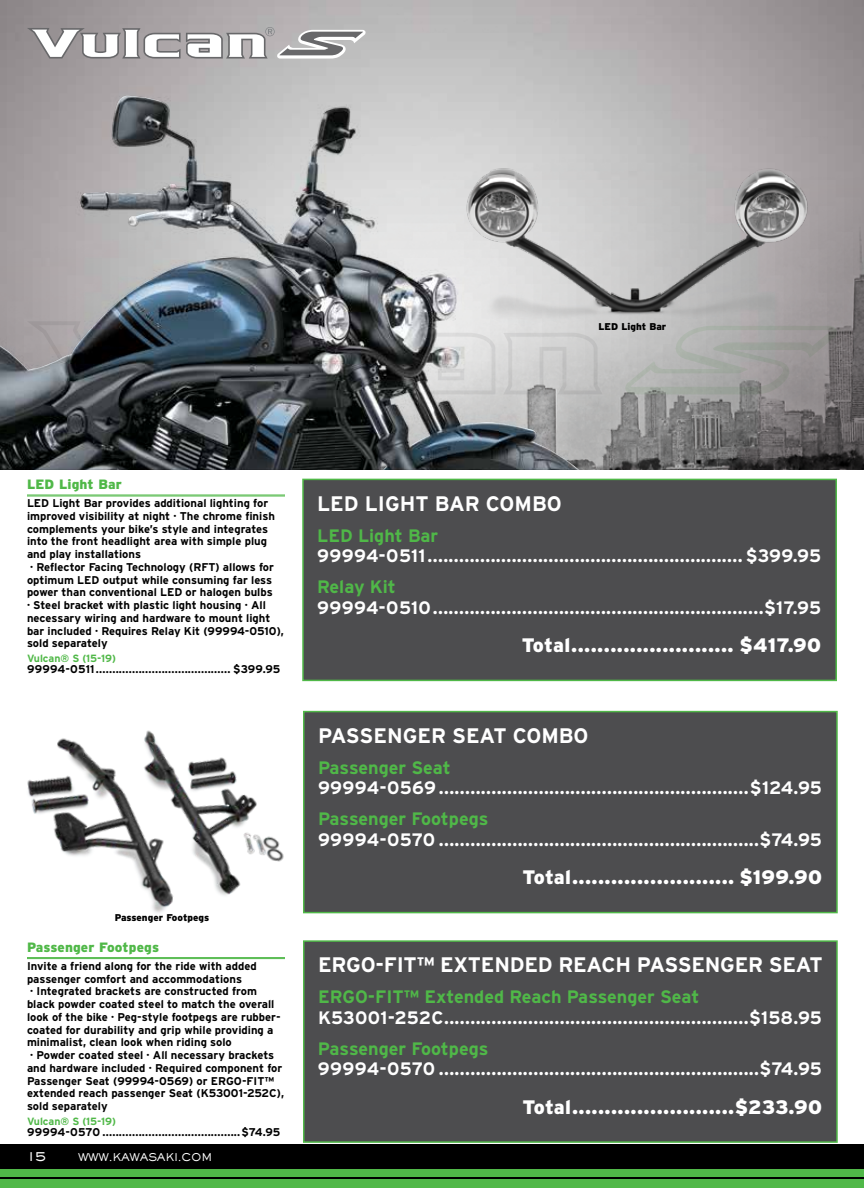
<style>
.page{position:relative;width:864px;height:1188px;background:#fff}
.page>*{position:absolute;margin:0;border:0;box-sizing:border-box;transform-origin:0 0}
.t1{font:700 21px "Interstate";letter-spacing:-.01em;color:#fff}
.t2{font:900 19.5px "Interstate";letter-spacing:.015em;color:#fff}
.t3{font:700 18px "Interstate";letter-spacing:.02em;color:#fff}
.t4{font:700 18px "Interstate";color:#fff}
.t5{font:700 18px "Interstate";color:#50b848}
.t6{font:900 13.5px "Interstate";letter-spacing:.01em;color:#50b848}
.t7{font:500 13.5px "AT Sackers Gothic";color:#fff}
.t8{font:700 11.25px/12.8px "Interstate";color:#000}
.t9{font:700 11.25px "Interstate";letter-spacing:.02em;color:#000}
.t10{font:700 10.5px "Interstate";color:#50b848}
.t11{font:500 10.5px "AT Sackers Gothic";letter-spacing:-.02em;color:#fff}
.t12{font:900 9.75px "Interstate";color:#000}
</style>
<div class="page">
<img style="left:0;top:0;width:863px;height:470px">
<svg style="left:702px;top:359px;width:135px;height:35px"></svg>
<img style="left:863px;top:0;width:1px;height:470px">
<img style="left:0;top:18px;width:702px;height:452px">
<img style="left:73px;top:96px;width:200px;height:255px">
<div style="left:304px;top:712px;width:533px;height:201px;background:#4d4d4f"></div>
<div style="left:303px;top:711px;width:535px;height:202px;border:2px solid #50b848"></div>
<div style="left:303px;top:479px;width:533px;height:201px;background:#4d4d4f"></div>
<div style="left:302px;top:479px;width:535px;height:202px;border:2px solid #50b848"></div>
<div style="left:304px;top:941px;width:533px;height:201px;background:#4d4d4f"></div>
<div style="left:303px;top:940px;width:535px;height:203px;border:2px solid #50b848"></div>
<hr style="left:27px;top:957px;width:258px;height:1px;background:#50b848">
<hr style="left:27px;top:958px;width:258px;height:1px;background:#50b848">
<hr style="left:27px;top:495px;width:258px;height:1px;background:#50b848">
<hr style="left:27px;top:496px;width:258px;height:1px;background:#50b848">
<img style="left:27px;top:669px;width:312px;height:280px">
<img style="left:432px;top:122px;width:408px;height:237px">
<svg style="left:27px;top:27px;width:339px;height:32px"></svg>
<div style="left:0;top:1144px;width:864px;height:44px;background:#000"></div>
<hr style="left:0;top:1173px;width:864px;height:4px;background:#50b848">
<div style="left:0;top:1179px;width:864px;height:9px;background:#50b848"></div>
<hr style="left:0;top:1169px;width:864px;height:2px;background:#50b848">
<p class="t12" style="left:599px;top:321px;width:69px">LED Light Bar</p>
<p class="t6" style="left:27px;top:477px;width:96px">LED Light Bar</p>
<p class="t8" style="left:27px;top:497px;width:258px">LED Light Bar provides additional lighting for improved visibility at night · The chrome finish complements your bike’s style and integrates into the front headlight area with simple plug and play installations<br>· Reflector Facing Technology (RFT) allows for optimum LED output while consuming far less power than conventional LED or halogen bulbs<br>· Steel bracket with plastic light housing · All necessary wiring and hardware to mount light bar included · Requires Relay Kit (99994-0510), sold separately</p>
<p class="t10" style="left:27px;top:653px;width:91px">Vulcan® S (15-19)</p>
<p class="t9" style="left:27px;top:663px;width:255px">99994-0511......................................... $399.95</p>
<p class="t12" style="left:115px;top:912px;width:96px">Passenger Footpegs</p>
<p class="t6" style="left:27px;top:940px;width:134px">Passenger Footpegs</p>
<p class="t8" style="left:27px;top:959px;width:259px">Invite a friend along for the ride with added passenger comfort and accommodations<br>· Integrated brackets are constructed from black powder coated steel to match the overall look of the bike · Peg-style footpegs are rubber&shy;coated for durability and grip while providing a minimalist, clean look when riding solo<br>· Powder coated steel · All necessary brackets and hardware included · Required component for Passenger Seat (99994-0569) or ERGO-FIT™ extended reach passenger Seat (K53001-252C), sold separately</p>
<p class="t10" style="left:27px;top:1116px;width:91px">Vulcan® S (15-19)</p>
<p class="t8" style="left:27px;top:1125px;width:255px">99994-0570 ..........................................$74.95</p>
<p class="t7" style="left:27px;top:1147px;width:21px">15</p>
<p class="t11" style="left:78px;top:1150px;width:136px">WWW.KAWASAKI.COM</p>
<h1 class="t1" style="left:317px;top:491px;width:246px">LED LIGHT BAR COMBO</h1>
<h3 class="t5" style="left:317px;top:525px;width:123px">LED Light Bar</h3>
<h3 class="t3" style="left:317px;top:546px;width:505px">99994-0511............................................................ $399.95</h3>
<h3 class="t5" style="left:317px;top:577px;width:80px">Relay Kit</h3>
<h3 class="t3" style="left:317px;top:597px;width:506px">99994-0510...............................................................$17.95</h3>
<h2 class="t2" style="left:522px;top:634px;width:301px">Total......................... $417.90</h2>
<h1 class="t1" style="left:318px;top:724px;width:272px">PASSENGER SEAT COMBO</h1>
<h3 class="t5" style="left:318px;top:757px;width:134px">Passenger Seat</h3>
<h3 class="t3" style="left:318px;top:778px;width:505px">99994-0569...........................................................$124.95</h3>
<h3 class="t5" style="left:318px;top:809px;width:172px">Passenger Footpegs</h3>
<h3 class="t4" style="left:318px;top:829px;width:505px">99994-0570 .............................................................$74.95</h3>
<h2 class="t2" style="left:522px;top:866px;width:301px">Total......................... $199.90</h2>
<h1 class="t1" style="left:318px;top:953px;width:506px">ERGO-FIT™ EXTENDED REACH PASSENGER SEAT</h1>
<h3 class="t5" style="left:318px;top:987px;width:383px">ERGO-FIT™ Extended Reach Passenger Seat</h3>
<h3 class="t3" style="left:318px;top:1007px;width:505px">K53001-252C..........................................................$158.95</h3>
<h3 class="t5" style="left:318px;top:1038px;width:172px">Passenger Footpegs</h3>
<h3 class="t4" style="left:318px;top:1059px;width:505px">99994-0570 .............................................................$74.95</h3>
<h2 class="t2" style="left:522px;top:1096px;width:301px">Total.........................$233.90</h2>
</div>
